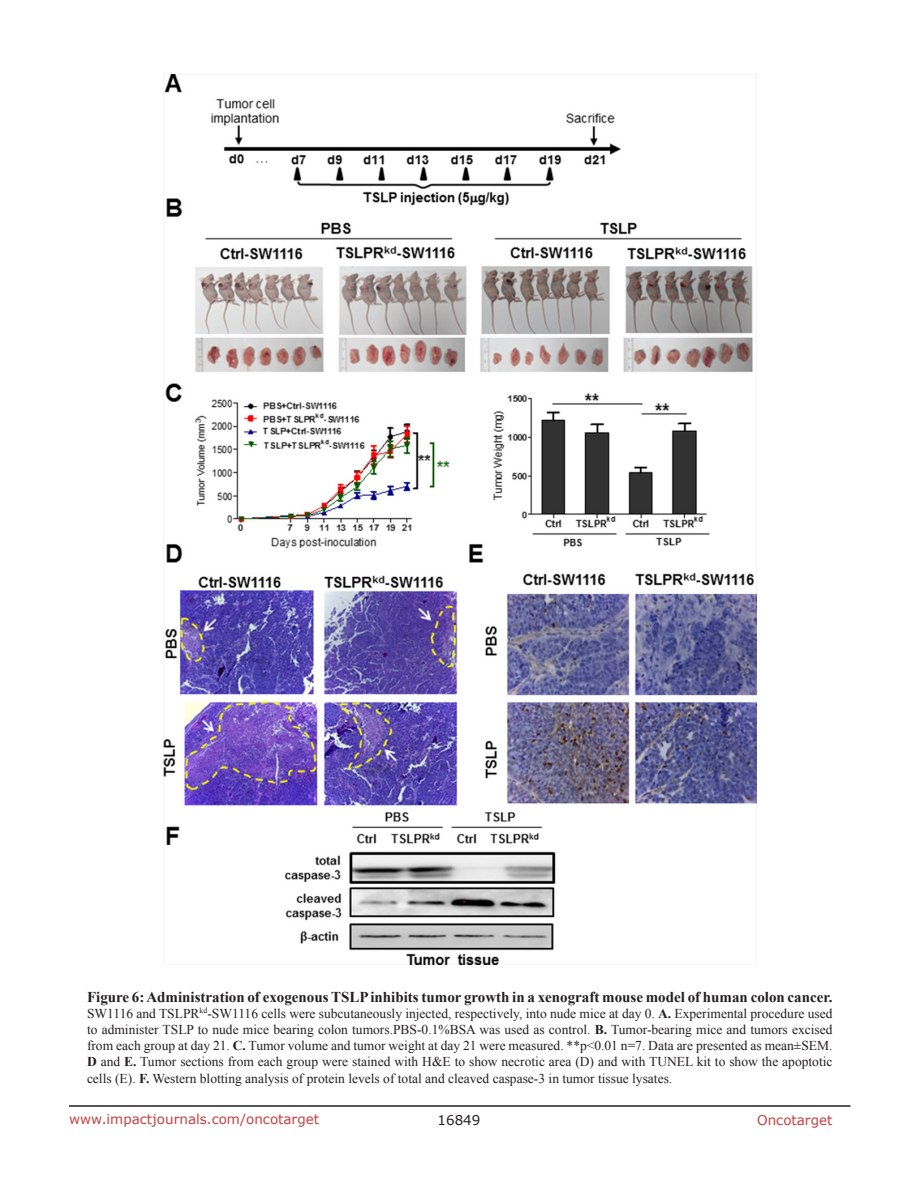
<style>
.page{position:relative;width:918px;height:1188px;background:#fff}
.page>*{position:absolute;margin:0;border:0;box-sizing:border-box;transform-origin:0 0}
.figuretext{font:700 15px "Times New Roman";color:#231f20}
.figuretext-2{font:13.5px/16.2px "Times New Roman";color:#231f20;text-align:justify}
.t1{font:13.5px "Verdana";color:#c24141}
.t2{font:13.5px "Verdana";color:#231f20}
.s1{font-weight:700}
</style>
<div class="page">
<hr style="left:69px;top:1105px;width:781px;height:2px;background:#231f20">
<img style="left:163px;top:75px;width:593px;height:889px">
<p class="figuretext" style="left:87px;top:986px;width:747px">Figure 6: Administration of exogenous TSLP inhibits tumor growth in a xenograft mouse model of human colon cancer.</p>
<p class="figuretext-2" style="left:87px;top:1005px;width:747px">SW1116 and TSLPR<sup>kd</sup>-SW1116 cells were subcutaneously injected, respectively, into nude mice at day 0. <span class="s1">A.</span> Experimental procedure used to administer TSLP to nude mice bearing colon tumors.PBS-0.1%BSA was used as control. <span class="s1">B.</span> Tumor-bearing mice and tumors excised from each group at day 21. <span class="s1">C.</span> Tumor volume and tumor weight at day 21 were measured. **p&lt;0.01 n=7. Data are presented as mean±SEM.<br><span class="s1">D</span> and <span class="s1">E.</span> Tumor sections from each group were stained with H&amp;E to show necrotic area (D) and with TUNEL kit to show the apoptotic cells (E). <span class="s1">F.</span> Western blotting analysis of protein levels of total and cleaved caspase-3 in tumor tissue lysates.</p>
<p class="t1" style="left:69px;top:1110px;width:252px">www.impactjournals.com/oncotarget</p>
<p class="t2" style="left:438px;top:1111px;width:44px">16849</p>
<p class="t1" style="left:757px;top:1111px;width:77px">Oncotarget</p>
</div>
